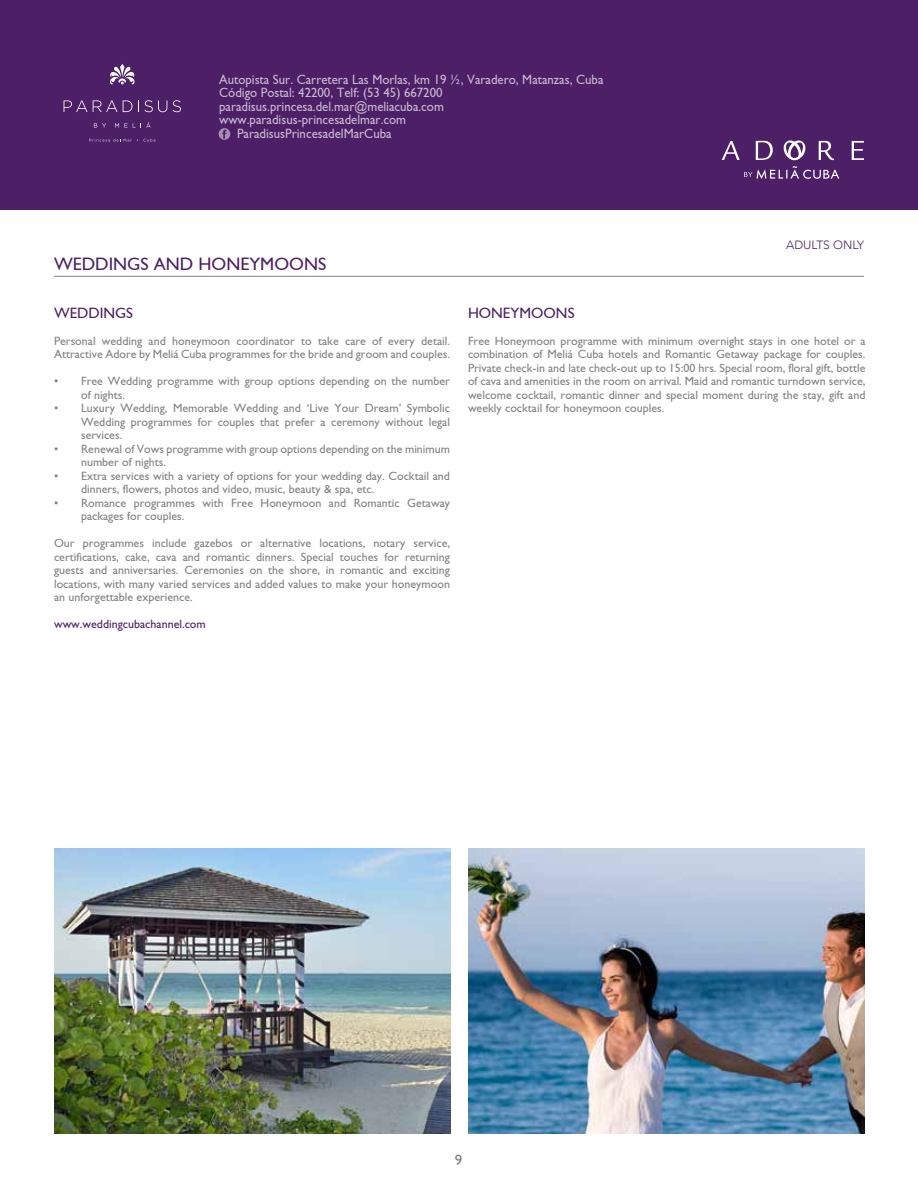
<style>
.page{position:relative;width:918px;height:1188px;background:#fff}
.page>*{position:absolute;margin:0;border:0;box-sizing:border-box;transform-origin:0 0}
.t1{font:18px "Gill Sans";color:#4c1f66}
.t2{font:15px "Gill Sans";color:#4c1f66}
.t3{font:15px "Gill Sans";color:#767b7d}
.t4{font:13.5px "Gill Sans";color:#fff;scale:.95 1}
.t5{font:12px/13.5px "Gill Sans";color:#808183}
.t6{font:12px "Gill Sans";color:#4c1f66}
.t7{font:300 12px "Avenir";color:#4c1f66}
</style>
<div class="page">
<div style="left:0;top:0;width:918px;height:210px;background:#4c1f66"></div>
<svg style="left:219px;top:128px;width:11px;height:12px"></svg>
<svg style="left:94px;top:123px;width:12px;height:5px"></svg>
<svg style="left:115px;top:122px;width:36px;height:6px"></svg>
<svg style="left:64px;top:100px;width:68px;height:12px"></svg>
<svg style="left:138px;top:100px;width:29px;height:12px"></svg>
<svg style="left:173px;top:100px;width:8px;height:12px"></svg>
<svg style="left:110px;top:64px;width:25px;height:20px"></svg>
<svg style="left:89px;top:139px;width:66px;height:3px"></svg>
<img style="left:54px;top:848px;width:396px;height:286px">
<img style="left:468px;top:848px;width:396px;height:286px">
<hr style="left:54px;top:276px;width:810px;height:1px;background:#000">
<svg style="left:852px;top:141px;width:12px;height:19px"></svg>
<svg style="left:722px;top:140px;width:117px;height:39px"></svg>
<p class="t4" style="left:219px;top:71px;width:406px">Autopista Sur. Carretera Las Morlas, km 19 ½, Varadero, Matanzas, Cuba</p>
<p class="t4" style="left:219px;top:85px;width:237px">Código Postal: 42200, Telf: (53 45) 667200</p>
<p class="t4" style="left:219px;top:98px;width:238px">paradisus.princesa.del.mar@meliacuba.com</p>
<p class="t4" style="left:219px;top:112px;width:198px">www.paradisus-princesadelmar.com</p>
<p class="t4" style="left:237px;top:125px;width:164px">ParadisusPrincesadelMarCuba</p>
<h1 class="t1" style="left:54px;top:254px;width:274px">WEDDINGS AND HONEYMOONS</h1>
<p class="t7" style="left:786px;top:238px;width:79px">ADULTS ONLY</p>
<p class="t2" style="left:54px;top:304px;width:81px">WEDDINGS</p>
<p class="t5" style="left:54px;top:334px;width:398px">Personal wedding and honeymoon coordinator to take care of every detail.<br>Attractive Adore by Meliá Cuba programmes for the bride and groom and couples.</p>
<p class="t5" style="left:81px;top:374px;width:370px;text-indent:-27px">• Free Wedding programme with group options depending on the number of nights.</p>
<p class="t5" style="left:81px;top:401px;width:371px;text-align:justify;text-indent:-27px">• Luxury Wedding, Memorable Wedding and ‘Live Your Dream’ Symbolic Wedding programmes for couples that prefer a ceremony without legal services.</p>
<p class="t5" style="left:81px;top:442px;width:371px;text-indent:-27px">• Renewal of Vows programme with group options depending on the minimum number of nights.</p>
<p class="t5" style="left:81px;top:469px;width:371px;text-indent:-27px">• Extra services with a variety of options for your wedding day. Cocktail and dinners, flowers, photos and video, music, beauty &amp; spa, etc.</p>
<p class="t5" style="left:81px;top:496px;width:371px;text-indent:-27px">• Romance programmes with Free Honeymoon and Romantic Getaway packages for couples.</p>
<p class="t5" style="left:54px;top:536px;width:398px;text-align:justify">Our programmes include gazebos or alternative locations, notary service, certifications, cake, cava and romantic dinners. Special touches for returning guests and anniversaries. Ceremonies on the shore, in romantic and exciting locations, with many varied services and added values to make your honeymoon an unforgettable experience.</p>
<p class="t6" style="left:54px;top:617px;width:153px">www.weddingcubachannel.com</p>
<p class="t2" style="left:468px;top:304px;width:108px">HONEYMOONS</p>
<p class="t5" style="left:468px;top:334px;width:399px;text-align:justify">Free Honeymoon programme with minimum overnight stays in one hotel or a combination of Meliá Cuba hotels and Romantic Getaway package for couples.<br>Private check-in and late check-out up to 15:00 hrs. Special room, floral gift, bottle of cava and amenities in the room on arrival. Maid and romantic turndown service, welcome cocktail, romantic dinner and special moment during the stay, gift and weekly cocktail for honeymoon couples.</p>
<p class="t3" style="left:455px;top:1151px;width:9px">9</p>
</div>
